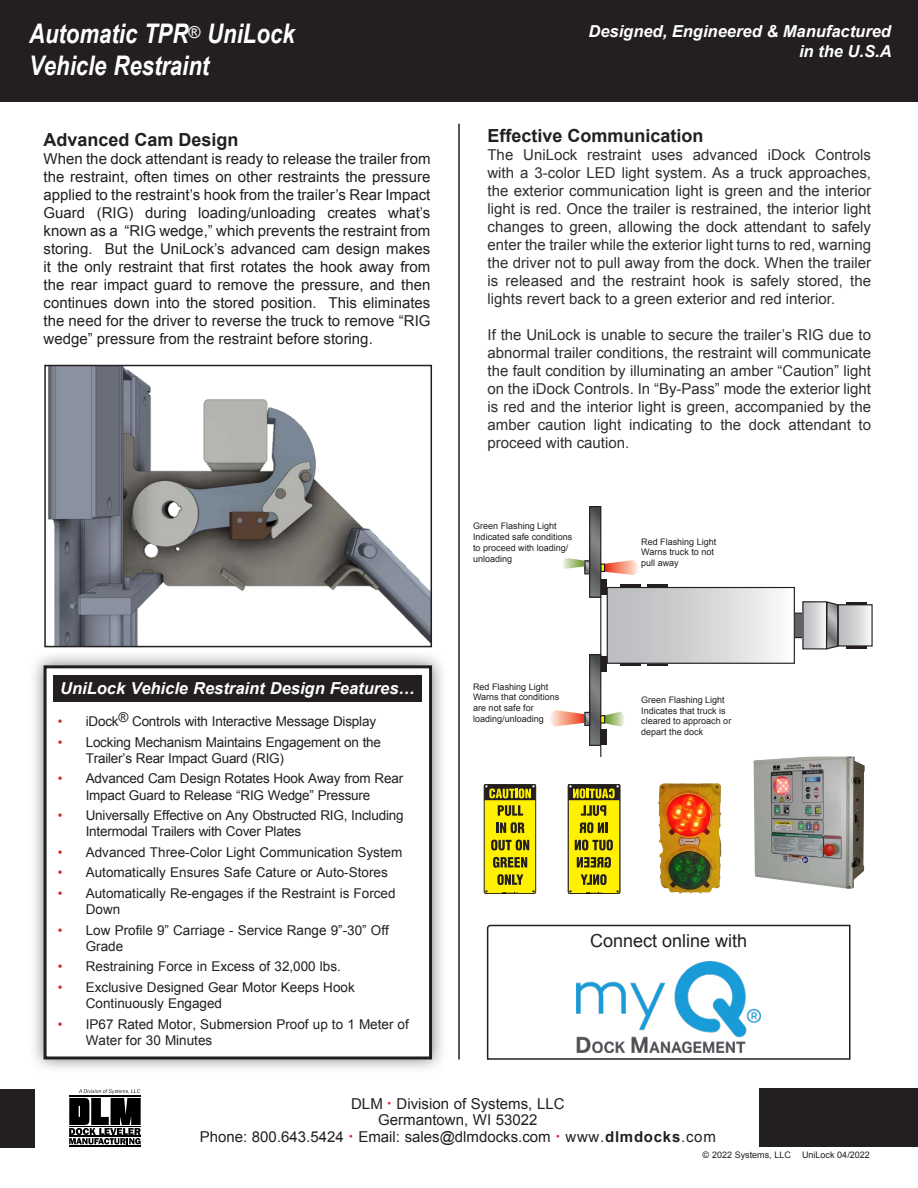
<style>
.page{position:relative;width:918px;height:1188px;background:#fff}
.page>*{position:absolute;margin:0;border:0;box-sizing:border-box;transform-origin:0 0}
.t1{font:italic 700 27px/31.5px "Arial Narrow";color:#fff}
.t2{font:700 18px "Arial";color:#231f20}
.t3{font:18px "Arial";color:#231f20}
.t4{font:italic 700 16.5px/19.8px "Arial";color:#fff;text-align:right}
.t5{font:15px/18px "Arial";color:#312f30;text-align:justify}
.t6{font:15px/18px "Arial";color:#231f20;text-align:center}
.t7{font:13.5px/16.2px "Arial";color:#231f20}
.t8{font:9px/10.8px "Arial";color:#231f20}
.s1{color:#2b292a}
.s2{color:#d3272e}
.s3{font-size:10.5px;color:#d3272e}
.s4{font-weight:700}
</style>
<div class="page">
<svg style="left:486px;top:924px;width:365px;height:136px"></svg>
<div style="left:760px;top:1089px;width:158px;height:58px;background:#231f20"></div>
<hr style="left:69px;top:1145px;width:72px;height:2px;background:#000">
<svg style="left:69px;top:1089px;width:72px;height:55px"></svg>
<div style="left:0;top:1089px;width:34px;height:58px;background:#231f20"></div>
<hr style="left:458px;top:124px;width:2px;height:935px;background:#231f20">
<div style="left:0;top:0;width:918px;height:101px;background:#231f20"></div>
<div style="left:28px;top:650px;width:419px;height:425px;background:#231f20;opacity:.55"></div>
<div style="left:45px;top:667px;width:386px;height:391px;background:#fff"></div>
<div style="left:44px;top:665px;width:388px;height:394px;border:3px solid #231f20"></div>
<div style="left:53px;top:675px;width:369px;height:27px;background:#231f20"></div>
<img style="left:48px;top:368px;width:381px;height:276px">
<div style="left:44px;top:365px;width:388px;height:282px;border:2px solid #231f20"></div>
<div style="left:838px;top:605px;width:34px;height:41px;background:linear-gradient(to right,#b4b5b8,#f3f4f4)"></div>
<svg style="left:825px;top:601px;width:14px;height:49px"></svg>
<div style="left:794px;top:613px;width:9px;height:25px;background:#636366;border:1px solid #231f20"></div>
<hr style="left:647px;top:663px;width:20px;height:3px;background:#231f20">
<div style="left:601px;top:657px;width:6px;height:15px;background:#231f20"></div>
<div style="left:600px;top:579px;width:7px;height:16px;background:#231f20"></div>
<svg style="left:804px;top:603px;width:21px;height:44px"></svg>
<div style="left:802px;top:601px;width:25px;height:48px;border:1px solid #231f20"></div>
<div style="left:607px;top:588px;width:187px;height:75px;background:linear-gradient(to right,#b5b6b9,#f7f8f8)"></div>
<div style="left:607px;top:587px;width:188px;height:77px;border:1px solid #231f20"></div>
<hr style="left:621px;top:663px;width:20px;height:3px;background:#231f20">
<hr style="left:647px;top:584px;width:20px;height:3px;background:#231f20">
<hr style="left:621px;top:584px;width:20px;height:3px;background:#231f20">
<svg style="left:591px;top:656px;width:8px;height:88px"></svg>
<div style="left:589px;top:654px;width:12px;height:92px;border:1px solid #231f20"></div>
<svg style="left:601px;top:560px;width:38px;height:15px"></svg>
<svg style="left:601px;top:564px;width:4px;height:8px"></svg>
<svg style="left:550px;top:710px;width:40px;height:16px"></svg>
<div style="left:584px;top:712px;width:6px;height:14px;border:1px solid #231f20"></div>
<svg style="left:563px;top:558px;width:25px;height:14px"></svg>
<div style="left:584px;top:560px;width:6px;height:14px;border:1px solid #231f20"></div>
<svg style="left:591px;top:508px;width:8px;height:88px"></svg>
<div style="left:589px;top:506px;width:12px;height:92px;border:1px solid #231f20"></div>
<svg style="left:605px;top:712px;width:19px;height:15px"></svg>
<svg style="left:600px;top:715px;width:5px;height:9px"></svg>
<hr style="left:846px;top:646px;width:20px;height:3px;background:#231f20">
<hr style="left:846px;top:602px;width:20px;height:3px;background:#231f20">
<hr style="left:600px;top:596px;width:1px;height:61px;background:#231f20">
<div style="left:600px;top:729px;width:7px;height:15px;background:#231f20"></div>
<svg style="left:600px;top:746px;width:2px;height:11px"></svg>
<img style="left:753px;top:757px;width:112px;height:132px">
<img style="left:658px;top:783px;width:64px;height:111px">
<div style="left:484px;top:784px;width:52px;height:110px;background:#fff101;border-radius:2px"></div>
<div style="left:484px;top:784px;width:52px;height:110px;border:1px solid #231f20;border-radius:2px"></div>
<svg style="left:484px;top:784px;width:52px;height:32px"></svg>
<svg style="left:496px;top:822px;width:29px;height:11px"></svg>
<svg style="left:491px;top:840px;width:38px;height:10px"></svg>
<svg style="left:493px;top:857px;width:34px;height:11px"></svg>
<svg style="left:497px;top:874px;width:26px;height:11px"></svg>
<svg style="left:502px;top:892px;width:17px;height:2px"></svg>
<div style="left:568px;top:784px;width:52px;height:110px;background:#fff101;border-radius:2px"></div>
<div style="left:568px;top:784px;width:52px;height:110px;border:1px solid #231f20;border-radius:2px"></div>
<svg style="left:568px;top:784px;width:52px;height:32px"></svg>
<svg style="left:579px;top:822px;width:29px;height:11px"></svg>
<svg style="left:575px;top:840px;width:38px;height:10px"></svg>
<svg style="left:577px;top:857px;width:34px;height:11px"></svg>
<svg style="left:581px;top:874px;width:26px;height:11px"></svg>
<svg style="left:586px;top:892px;width:17px;height:2px"></svg>
<img style="left:577px;top:961px;width:184px;height:92px">
<h1 class="t1" style="left:29px;top:17px;width:267px">Automatic TPR<sup>®</sup> UniLock<br>Vehicle Restraint</h1>
<p class="t2" style="left:44px;top:127px;width:197px">Advanced Cam Design</p>
<p class="t6" style="left:44px;top:149px;width:388px;text-align:justify">When the dock attendant is ready to release the trailer from the restraint, often times on other restraints the pressure applied to the restraint’s hook from the trailer’s Rear Impact Guard (RIG) during loading/unloading creates what’s known as a “RIG wedge,” which prevents the restraint from storing. But the UniLock’s advanced cam design makes it the only restraint that <span class="s1">fi</span>rst rotates the hook away from the rear impact guard to remove the pressure, and then continues down into the stored position. This eliminates the need for the driver to reverse the truck to remove “RIG wedge” pressure from the restraint before storing.</p>
<p class="t4" style="left:588px;top:22px;width:305px">Designed, Engineered &amp; Manufactured in the U.S.A</p>
<p class="t2" style="left:488px;top:124px;width:218px">Effective Communication</p>
<p class="t5" style="left:488px;top:146px;width:385px">The UniLock restraint uses advanced iDock Controls with a 3-color LED light system. As a truck approaches, the exterior communication light is green and the interior light is red. Once the trailer is restrained, the interior light changes to green, allowing the dock attendant to safely enter the trailer while the exterior light turns to red, warning the driver not to pull away from the dock. When the trailer is released and the restraint hook is safely stored, the lights revert back to a green exterior and red interior.</p>
<p class="t5" style="left:488px;top:326px;width:385px">If the UniLock is unable to secure the trailer’s RIG due to abnormal trailer conditions, the restraint will communicate the fault condition by illuminating an amber “Caution” light on the iDock Controls. In “By-Pass” mode the exterior light is red and the interior light is green, accompanied by the amber caution light indicating to the dock attendant to proceed with caution.</p>
<p class="t8" style="left:473px;top:521px;width:101px">Green Flashing Light<br>Indicated safe conditions to proceed with loading/ unloading</p>
<p class="t8" style="left:641px;top:536px;width:77px">Red Flashing Light<br>Warns truck to not pull away</p>
<p class="t4" style="left:60px;top:679px;width:356px">UniLock Vehicle Restraint Design Features…</p>
<p class="t7" style="left:58px;top:713px;width:320px"><span class="s2">•</span> iDock® Controls with Interactive Message Display</p>
<p class="t7" style="left:86px;top:734px;width:297px;text-indent:-28px"><span class="s2">•</span> Locking Mechanism Maintains Engagement on the<br>Trailer’s Rear Impact Guard (RIG)</p>
<p class="t7" style="left:58px;top:771px;width:347px;text-align:center"><span class="s2">•</span> Advanced Cam Design Rotates Hook Away from Rear<br>Impact Guard to Release “RIG Wedge” Pressure</p>
<p class="t7" style="left:86px;top:807px;width:319px;text-indent:-28px"><span class="s2">•</span> Universally Effective on Any Obstructed RIG, Including<br>Intermodal Trailers with Cover Plates</p>
<p class="t7" style="left:58px;top:844px;width:346px"><span class="s2">•</span> Advanced Three-Color Light Communication System</p>
<p class="t7" style="left:58px;top:865px;width:331px"><span class="s2">•</span> Automatically Ensures Safe Cature or Auto-Stores</p>
<p class="t7" style="left:86px;top:885px;width:311px;text-indent:-28px"><span class="s2">•</span> Automatically Re-engages if the Restraint is Forced<br>Down</p>
<p class="t7" style="left:86px;top:922px;width:305px;text-indent:-28px"><span class="s2">•</span> Low Profile 9” Carriage - Service Range 9”-30” Off<br>Grade</p>
<p class="t7" style="left:58px;top:959px;width:285px"><span class="s2">•</span> Restraining Force in Excess of 32,000 lbs.</p>
<p class="t7" style="left:86px;top:979px;width:270px;text-indent:-28px"><span class="s2">•</span> Exclusive Designed Gear Motor Keeps Hook<br>Continuously Engaged</p>
<p class="t7" style="left:86px;top:1016px;width:325px;text-indent:-28px"><span class="s2">•</span> IP67 Rated Motor, Submersion Proof up to 1 Meter of<br>Water for 30 Minutes</p>
<p class="t8" style="left:473px;top:681px;width:88px">Red Flashing Light<br>Warns that conditions are not safe for loading/unloading</p>
<p class="t8" style="left:641px;top:694px;width:92px">Green Flashing Light<br>Indicates that truck is cleared to approach or depart the dock</p>
<p class="t3" style="left:590px;top:929px;width:159px">Connect online with</p>
<p class="t6" style="left:200px;top:1095px;width:518px;line-height:16.5px">DLM <span class="s3">•</span> Division of Systems, LLC<br>Germantown, WI 53022<br>Phone: 800.643.5424 <span class="s3">•</span> Email: sales@dlmdocks.com <span class="s3">•</span> www.<span class="s4">dlmdocks</span>.com</p>
<p class="t8" style="left:703px;top:1150px;width:169px">© 2022 Systems, LLC UniLock 04/2022</p>
</div>
